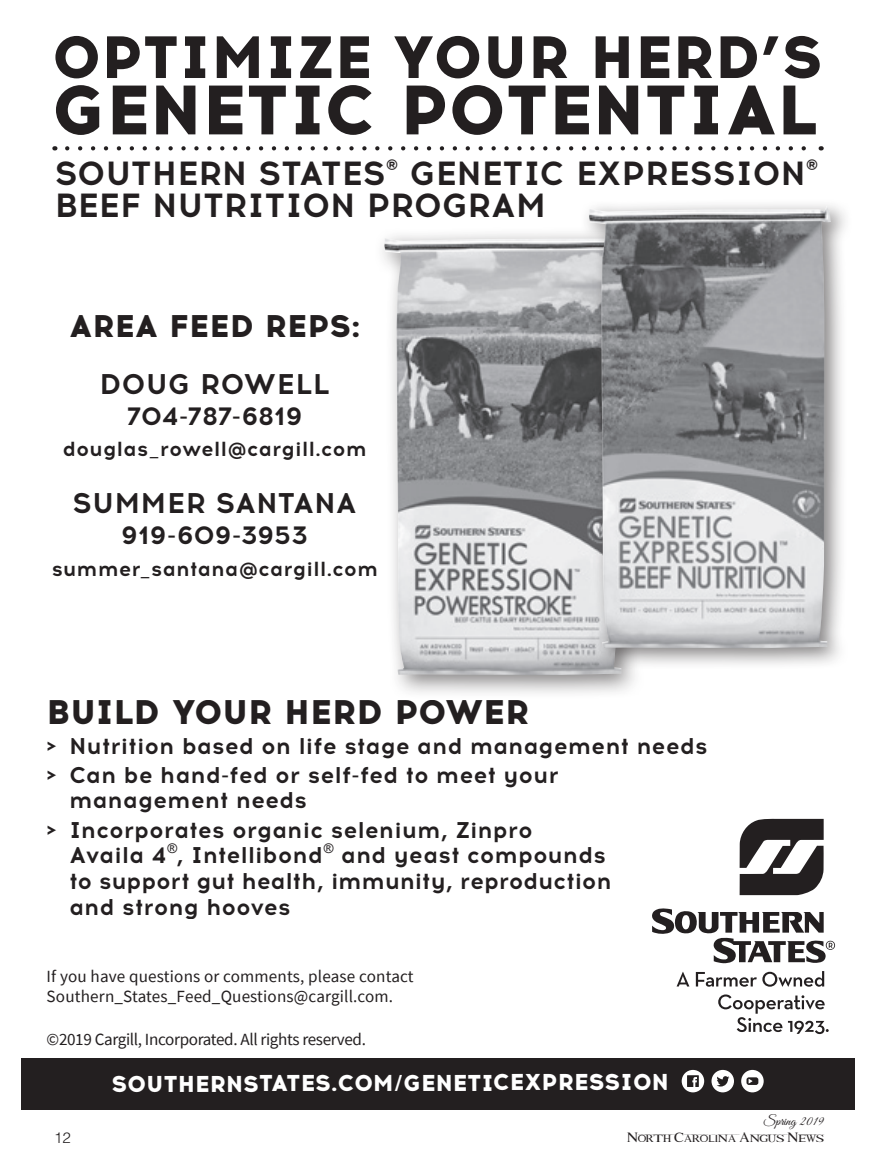
<style>
.page{position:relative;width:878px;height:1168px;background:#fff}
.page>*{position:absolute;margin:0;border:0;box-sizing:border-box;transform-origin:0 0}
.t1{font:800 69.75px "Acrom";color:#231f20}
.t2{font:800 59.55px "Acrom";color:#231f20}
.t3{font:800 34.2px "Acrom";letter-spacing:-.005em;color:#231f20}
.t4{font:700 33.45px/32.7px "Acrom";letter-spacing:.005em;color:#231f20}
.t5{font:800 31.35px "Acrom";letter-spacing:.005em;color:#231f20}
.t6{font:700 28.5px "Acrom";letter-spacing:.01em;color:#231f20}
.t7{font:700 25.65px "Acrom";letter-spacing:.015em;color:#231f20}
.t8{font:800 22.95px "Acrom";letter-spacing:-.005em;color:#fff}
.t9{font:700 22.8px/29.2px "Acrom";letter-spacing:.02em;color:#231f20}
.t10{font:700 20.4px "Acrom";letter-spacing:.025em;color:#231f20}
.t11{font:17.1px/20px "Source Sans Pro";letter-spacing:.005em;color:#231f20}
.t12{font:17.1px "Source Sans Pro";letter-spacing:-.02em;color:#231f20}
.t13{font:300 15px "Helvetica";color:#231f20}
.t14{font:13.5px "Lion kin G";color:#231f20}
.t15{font:13.5px "Great Vibes";color:#231f20}
.t16{font:13.35px "Arial";color:#231f20}
</style>
<div class="page">
<div style="left:21px;top:1058px;width:833px;height:51px;background:#231f20"></div>
<svg style="left:711px;top:1070px;width:23px;height:22px"></svg>
<svg style="left:681px;top:1070px;width:23px;height:22px"></svg>
<svg style="left:741px;top:1070px;width:22px;height:22px"></svg>
<svg style="left:67px;top:146px;width:739px;height:4px"></svg>
<div style="left:374px;top:226px;width:275px;height:473px;background:#231f20;opacity:.55"></div>
<img style="left:384px;top:235px;width:243px;height:440px">
<div style="left:580px;top:198px;width:272px;height:472px;background:#231f20;opacity:.55"></div>
<img style="left:589px;top:205px;width:243px;height:443px">
<svg style="left:739px;top:819px;width:84px;height:76px"></svg>
<svg style="left:652px;top:908px;width:183px;height:55px"></svg>
<svg style="left:676px;top:972px;width:13px;height:14px"></svg>
<svg style="left:695px;top:972px;width:61px;height:14px"></svg>
<svg style="left:762px;top:971px;width:62px;height:16px"></svg>
<svg style="left:718px;top:994px;width:110px;height:40px"></svg>
<h2 class="t2" style="left:52px;top:12px;width:771px">OPTIMIZE YOUR HERD’S</h2>
<h1 class="t1" style="left:52px;top:58px;width:767px">GENETIC POTENTIAL</h1>
<h3 class="t4" style="left:55px;top:157px;width:765px">SOUTHERN STATES<sup>®</sup> GENETIC EXPRESSION<sup>®<br></sup>BEEF NUTRITION PROGRAM</h3>
<h3 class="t5" style="left:69px;top:303px;width:292px">AREA FEED REPS:</h3>
<p class="t6" style="left:100px;top:364px;width:232px">DOUG ROWELL</p>
<p class="t7" style="left:127px;top:398px;width:176px">704-787-6819</p>
<p class="t10" style="left:63px;top:435px;width:305px">douglas_rowell@cargill.com</p>
<p class="t6" style="left:72px;top:483px;width:286px">SUMMER SANTANA</p>
<p class="t7" style="left:122px;top:517px;width:188px">919-609-3953</p>
<p class="t10" style="left:52px;top:554px;width:328px">summer_santana@cargill.com</p>
<h3 class="t3" style="left:47px;top:687px;width:484px">BUILD YOUR HERD POWER</h3>
<p class="t9" style="left:47px;top:731px;width:662px">&gt; Nutrition based on life stage and management needs &gt; Can be hand-fed or self-fed to meet your</p>
<p class="t9" style="left:47px;top:786px;width:487px;text-indent:23px">management needs<br>&gt; Incorporates organic selenium, Zinpro</p>
<p class="t9" style="left:69px;top:841px;width:255px">Availa 4 , Intellibond</p>
<p class="t16" style="left:168px;top:839px;width:11px">®</p>
<p class="t16" style="left:324px;top:839px;width:11px">®</p>
<p class="t9" style="left:69px;top:843px;width:543px;line-height:25.7px;text-indent:272px">and yeast compounds to support gut health, immunity, reproduction and strong hooves</p>
<p class="t11" style="left:47px;top:966px;width:368px">If you have questions or comments, please contact<br>Southern_States_Feed_Questions@cargill.com.</p>
<p class="t12" style="left:47px;top:1029px;width:321px">©2019 Cargill, Incorporated. All rights reserved.</p>
<p class="t13" style="left:54px;top:1128px;width:18px">12</p>
<p class="t8" style="left:111px;top:1065px;width:559px">SOUTHERNSTATES.COM/GENETICEXPRESSION</p>
<p class="t15" style="left:763px;top:1114px;width:62px">Spring 2019</p>
<p class="t14" style="left:627px;top:1130px;width:198px">North Carolina Angus News</p>
</div>
